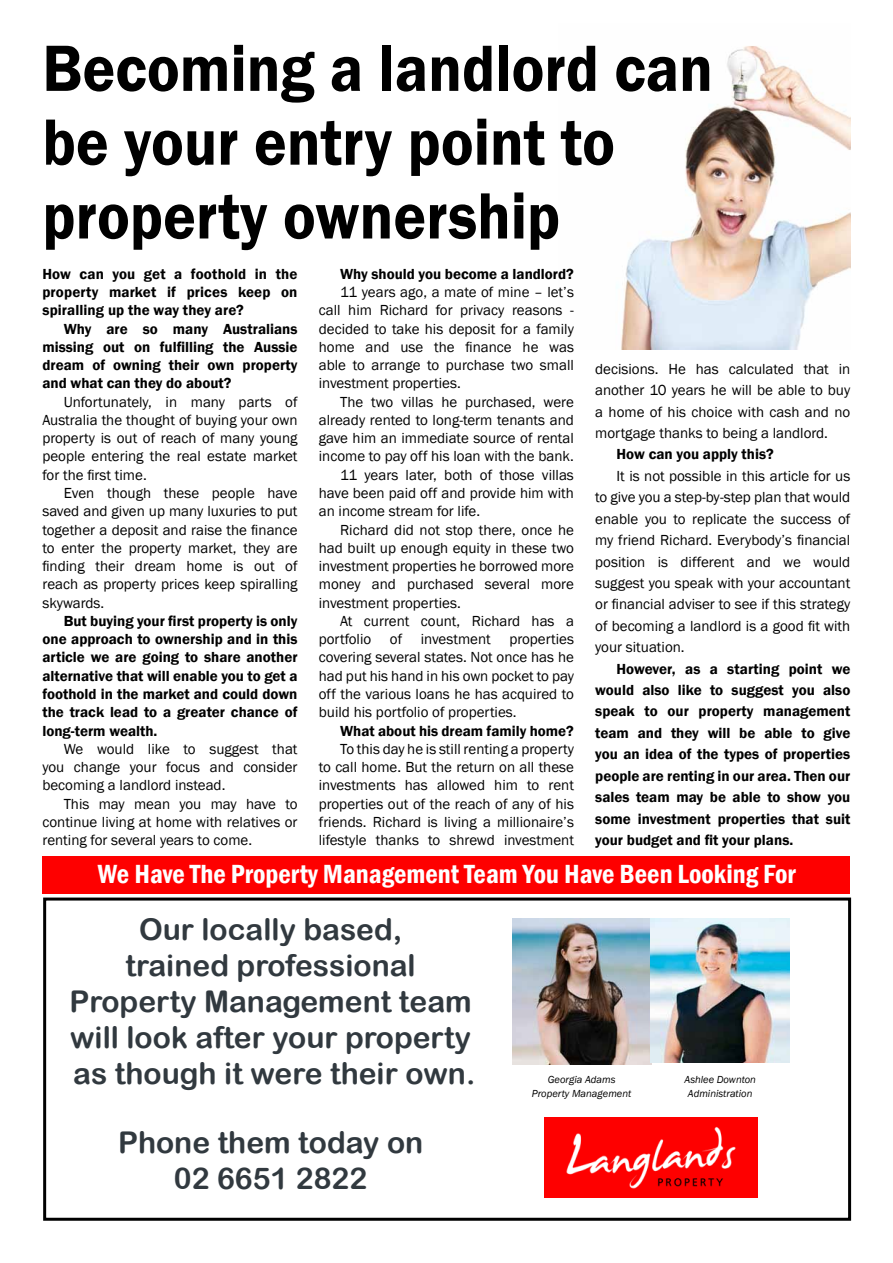
<style>
.page{position:relative;width:893px;height:1263px;background:#fff}
.page>*{position:absolute;margin:0;border:0;box-sizing:border-box;transform-origin:0 0}
.t1{font:600 67.65px/73.8px "Franklin Gothic";color:#000;scale:.91 1}
.t2{font:30px/36px "Arial Rounded MT Bold";color:#31393f;text-align:center}
.t3{font:600 condensed 27px "Franklin Gothic";color:#fff}
.t4{font:15px/18.3px "Franklin Gothic";color:#000;text-align:justify}
.t5{font:600 15px/18.3px "Franklin Gothic";color:#000;text-align:justify}
.t6{font:italic 10.5px/13.5px "Franklin Gothic";color:#000;text-align:center}
</style>
<div class="page">
<div style="left:42px;top:856px;width:808px;height:37px;background:#fe0000"></div>
<div style="left:43px;top:897px;width:808px;height:324px;border:3px solid #000"></div>
<img style="left:512px;top:918px;width:277px;height:146px">
<img style="left:545px;top:1118px;width:212px;height:79px">
<img style="left:621px;top:46px;width:229px;height:303px">
<h1 class="t1" style="left:42px;top:30px;width:738px">Becoming a landlord can be your entry point to property ownership</h1>
<p class="t5" style="left:42px;top:264px;width:257px">How can you get a foothold in the property market if prices keep on spiralling up the way they are?</p>
<p class="t5" style="left:42px;top:319px;width:257px;text-indent:21px">Why are so many Australians missing out on fulfilling the Aussie dream of owning their own property and what can they do about?</p>
<p class="t4" style="left:42px;top:392px;width:257px;text-indent:21px">Unfortunately, in many parts of Australia the thought of buying your own property is out of reach of many young people entering the real estate market for the first time.</p>
<p class="t4" style="left:42px;top:484px;width:257px;text-indent:21px">Even though these people have saved and given up many luxuries to put together a deposit and raise the finance to enter the property market, they are finding their dream home is out of reach as property prices keep spiralling skywards.</p>
<p class="t5" style="left:42px;top:611px;width:257px;text-indent:21px">But buying your first property is only one approach to ownership and in this article we are going to share another alternative that will enable you to get a foothold in the market and could down the track lead to a greater chance of long-term wealth.</p>
<p class="t4" style="left:42px;top:739px;width:257px;text-indent:21px">We would like to suggest that you change your focus and consider becoming a landlord instead.</p>
<p class="t4" style="left:42px;top:794px;width:257px;text-indent:21px">This may mean you may have to continue living at home with relatives or renting for several years to come.</p>
<p class="t5" style="left:340px;top:264px;width:235px">Why should you become a landlord?</p>
<p class="t4" style="left:319px;top:283px;width:257px;text-indent:21px">11 years ago, a mate of mine – let’s call him Richard for privacy reasons - decided to take his deposit for a family home and use the finance he was able to arrange to purchase two small investment properties.</p>
<p class="t4" style="left:340px;top:392px;width:235px">The two villas he purchased, were</p>
<p class="t4" style="left:319px;top:410px;width:257px">already rented to long-term tenants and</p>
<p class="t4" style="left:319px;top:429px;width:257px">gave him an immediate source of rental</p>
<p class="t4" style="left:319px;top:447px;width:257px">income to pay off his loan with the bank.</p>
<p class="t4" style="left:340px;top:465px;width:235px">11 years later, both of those villas</p>
<p class="t4" style="left:319px;top:484px;width:257px">have been paid off and provide him with</p>
<p class="t4" style="left:319px;top:502px;width:163px">an income stream for life.</p>
<p class="t4" style="left:340px;top:520px;width:235px">Richard did not stop there, once he</p>
<p class="t4" style="left:319px;top:538px;width:257px">had built up enough equity in these two</p>
<p class="t4" style="left:319px;top:557px;width:257px">investment properties he borrowed more</p>
<p class="t4" style="left:319px;top:575px;width:257px">money and purchased several more</p>
<p class="t4" style="left:319px;top:593px;width:143px">investment properties.</p>
<p class="t4" style="left:340px;top:611px;width:235px">At current count, Richard has a</p>
<p class="t4" style="left:319px;top:630px;width:257px">portfolio of investment properties</p>
<p class="t4" style="left:319px;top:648px;width:257px">covering several states. Not once has he</p>
<p class="t4" style="left:319px;top:666px;width:257px">had put his hand in his own pocket to pay</p>
<p class="t4" style="left:319px;top:685px;width:257px">off the various loans he has acquired to</p>
<p class="t4" style="left:319px;top:703px;width:199px">build his portfolio of properties.</p>
<p class="t5" style="left:340px;top:721px;width:235px">What about his dream family home?</p>
<p class="t4" style="left:319px;top:739px;width:257px;text-indent:21px">To this day he is still renting a property to call home. But the return on all these investments has allowed him to rent properties out of the reach of any of his friends. Richard is living a millionaire’s lifestyle thanks to shrewd investment</p>
<p class="t4" style="left:595px;top:358px;width:257px;line-height:21.5px">decisions. He has calculated that in another 10 years he will be able to buy a home of his choice with cash and no mortgage thanks to being a landlord.</p>
<p class="t5" style="left:616px;top:445px;width:159px">How can you apply this?</p>
<p class="t4" style="left:595px;top:465px;width:257px;line-height:21.5px;text-indent:21px">It is not possible in this article for us to give you a step-by-step plan that would enable you to replicate the success of my friend Richard. Everybody’s financial position is different and we would suggest you speak with your accountant or financial adviser to see if this strategy of becoming a landlord is a good fit with your situation.</p>
<p class="t5" style="left:595px;top:658px;width:257px;line-height:21.5px;text-indent:21px">However, as a starting point we would also like to suggest you also speak to our property management team and they will be able to give you an idea of the types of properties people are renting in our area. Then our sales team may be able to show you some investment properties that suit your budget and fit your plans.</p>
<h3 class="t3" style="left:98px;top:858px;width:699px">We Have The Property Management Team You Have Been Looking For</h3>
<h2 class="t2" style="left:70px;top:911px;width:407px">Our locally based,<br>trained professional<br>Property Management team will look after your property as though it were their own.</h2>
<h2 class="t2" style="left:118px;top:1123px;width:307px">Phone them today on<br>02 6651 2822</h2>
<p class="t6" style="left:532px;top:1073px;width:101px">Georgia Adams<br>Property Management</p>
<p class="t6" style="left:684px;top:1073px;width:73px">Ashlee Downton<br>Administration</p>
</div>
